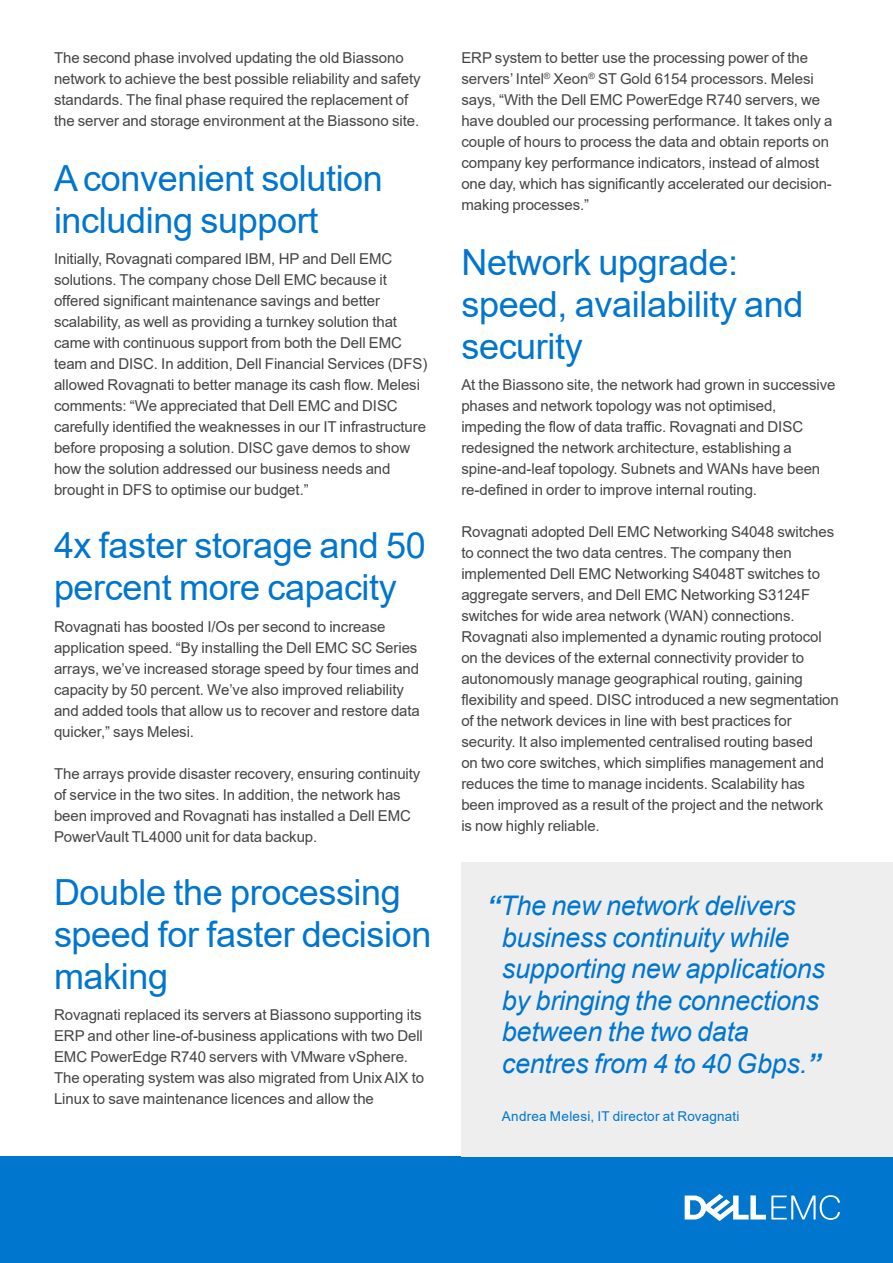
<style>
.page{position:relative;width:893px;height:1263px;background:#fff}
.page>*{position:absolute;margin:0;border:0;box-sizing:border-box;transform-origin:0 0}
.t1{font:36px/42px "Arial";letter-spacing:-.01em;color:#0076ce}
.t2{font:italic 27px/31.5px "Arial";letter-spacing:-.01em;color:#0076ce}
.t3{font:15px/21px "Arial";letter-spacing:-.005em;color:#444}
.t4{font:13.5px "Arial";letter-spacing:.015em;color:#0076ce}
.s1{font-weight:700}
</style>
<div class="page">
<div style="left:0;top:1157px;width:893px;height:106px;background:#0076ce"></div>
<svg style="left:685px;top:1194px;width:155px;height:27px"></svg>
<div style="left:461px;top:863px;width:432px;height:294px;background:#eee"></div>
<p class="t3" style="left:54px;top:47px;width:368px">The second phase involved updating the old Biassono network to achieve the best possible reliability and safety standards. The final phase required the replacement of the server and storage environment at the Biassono site.</p>
<h1 class="t1" style="left:54px;top:157px;width:330px">A convenient solution including support</h1>
<p class="t3" style="left:54px;top:248px;width:375px">Initially, Rovagnati compared IBM, HP and Dell EMC solutions. The company chose Dell EMC because it offered significant maintenance savings and better scalability, as well as providing a turnkey solution that came with continuous support from both the Dell EMC team and DISC. In addition, Dell Financial Services (DFS) allowed Rovagnati to better manage its cash flow. Melesi comments: “We appreciated that Dell EMC and DISC carefully identified the weaknesses in our IT infrastructure before proposing a solution. DISC gave demos to show how the solution addressed our business needs and brought in DFS to optimise our budget.”</p>
<h1 class="t1" style="left:54px;top:524px;width:373px">4x faster storage and 50 percent more capacity</h1>
<p class="t3" style="left:54px;top:616px;width:367px">Rovagnati has boosted I/Os per second to increase application speed. “By installing the Dell EMC SC Series arrays, we’ve increased storage speed by four times and capacity by 50 percent. We’ve also improved reliability and added tools that allow us to recover and restore data quicker,” says Melesi.</p>
<p class="t3" style="left:54px;top:763px;width:368px">The arrays provide disaster recovery, ensuring continuity of service in the two sites. In addition, the network has been improved and Rovagnati has installed a Dell EMC PowerVault TL4000 unit for data backup.</p>
<h1 class="t1" style="left:54px;top:871px;width:379px">Double the processing speed for faster decision making</h1>
<p class="t3" style="left:54px;top:1004px;width:372px">Rovagnati replaced its servers at Biassono supporting its ERP and other line-of-business applications with two Dell EMC PowerEdge R740 servers with VMware vSphere.<br>The operating system was also migrated from Unix AIX to Linux to save maintenance licences and allow the</p>
<p class="t3" style="left:461px;top:47px;width:373px">ERP system to better use the processing power of the servers’ Intel<sup>®</sup> Xeon<sup>®</sup> ST Gold 6154 processors. Melesi says, “With the Dell EMC PowerEdge R740 servers, we have doubled our processing performance. It takes only a couple of hours to process the data and obtain reports on company key performance indicators, instead of almost one day, which has significantly accelerated our decision&shy;making processes.”</p>
<h1 class="t1" style="left:461px;top:241px;width:344px">Network upgrade: speed, availability and security</h1>
<p class="t3" style="left:461px;top:374px;width:376px">At the Biassono site, the network had grown in successive phases and network topology was not optimised, impeding the flow of data traffic. Rovagnati and DISC redesigned the network architecture, establishing a spine-and-leaf topology. Subnets and WANs have been re-defined in order to improve internal routing.</p>
<p class="t3" style="left:461px;top:521px;width:379px">Rovagnati adopted Dell EMC Networking S4048 switches to connect the two data centres. The company then implemented Dell EMC Networking S4048T switches to aggregate servers, and Dell EMC Networking S3124F switches for wide area network (WAN) connections.<br>Rovagnati also implemented a dynamic routing protocol on the devices of the external connectivity provider to autonomously manage geographical routing, gaining flexibility and speed. DISC introduced a new segmentation of the network devices in line with best practices for security. It also implemented centralised routing based<br>on two core switches, which simplifies management and reduces the time to manage incidents. Scalability has been improved as a result of the project and the network<br>is now highly reliable.</p>
<h2 class="t2" style="left:502px;top:890px;width:325px;text-indent:-15px"><span class="s1">“</span>The new network delivers business continuity while supporting new applications by bringing the connections between the two data centres from 4 to 40 Gbps.<span class="s1">”</span></h2>
<p class="t4" style="left:502px;top:1106px;width:239px">Andrea Melesi, IT director at Rovagnati</p>
</div>
